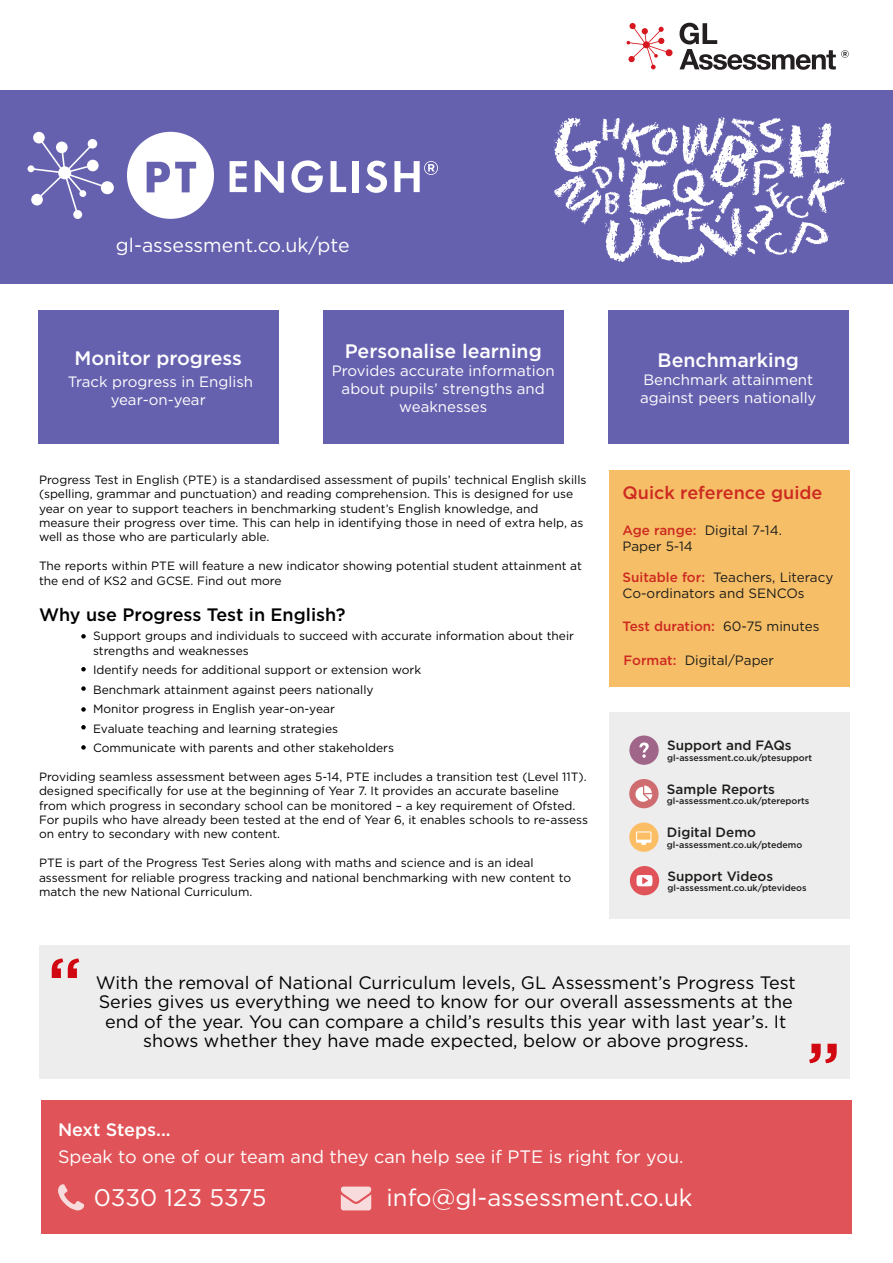
<style>
.page{position:relative;width:893px;height:1263px;background:#fff}
.page>*{position:absolute;margin:0;border:0;box-sizing:border-box;transform-origin:0 0}
.t1{font:69px "Gotham";color:#d10811}
.t2{font:24px "Gotham";color:#fff}
.t3{font:19.5px "Gotham";color:#fff}
.t4{font:19.5px "Gotham";color:#fff}
.t5{font:18px/19.5px "Gotham";color:#000;text-align:center}
.t6{font:18px "Gotham";color:#fff}
.t7{font:18px "Gotham";color:#000}
.t8{font:18px "Gotham";color:#cd2a21}
.t9{font:18px "Gotham";color:#fff}
.t10{font:15px/18px "Gotham";color:#fff;text-align:center}
.t11{font:13.5px/16.2px "Gotham";color:#1d1d1b}
.t12{font:13.5px "Gotham";color:#1d1d1b}
.t13{font:13.5px "Gotham";color:#cd2a21}
.t14{font:12px/14.4px "Gotham";color:#000}
.t15{font:9px "Gotham";color:#1d1d1b}
.s1{color:#cd2a21}
.s2{color:#1d1d1b}
</style>
<div class="page">
<div style="left:0;top:90px;width:893px;height:194px;background:#6661af"></div>
<div style="left:665px;top:49px;width:8px;height:7px;background:#d7171f;border-radius:50%"></div>
<div style="left:629px;top:23px;width:7px;height:6px;background:#d7171f;border-radius:50%"></div>
<svg style="left:626px;top:26px;width:42px;height:43px"></svg>
<svg style="left:680px;top:23px;width:169px;height:47px"></svg>
<div style="left:39px;top:310px;width:240px;height:134px;background:#6661af"></div>
<div style="left:609px;top:310px;width:240px;height:134px;background:#6661af"></div>
<div style="left:324px;top:310px;width:240px;height:134px;background:#6661af"></div>
<div style="left:609px;top:471px;width:240px;height:216px;background:#f6bf67"></div>
<div style="left:39px;top:945px;width:810px;height:134px;background:#ededed"></div>
<div style="left:41px;top:1100px;width:810px;height:133px;background:#e05459"></div>
<svg style="left:341px;top:1186px;width:30px;height:24px"></svg>
<svg style="left:58px;top:1184px;width:26px;height:26px"></svg>
<div style="left:609px;top:712px;width:240px;height:206px;background:#ededed"></div>
<div style="left:629px;top:735px;width:30px;height:30px;background:#a06689;border-radius:50%"></div>
<div style="left:630px;top:866px;width:29px;height:29px;background:#e05459;border-radius:50%"></div>
<svg style="left:639px;top:742px;width:10px;height:16px"></svg>
<svg style="left:554px;top:116px;width:291px;height:148px"></svg>
<svg style="left:81px;top:634px;width:5px;height:5px"></svg>
<svg style="left:81px;top:667px;width:5px;height:4px"></svg>
<svg style="left:81px;top:686px;width:5px;height:5px"></svg>
<svg style="left:81px;top:707px;width:5px;height:5px"></svg>
<svg style="left:81px;top:725px;width:5px;height:4px"></svg>
<svg style="left:81px;top:745px;width:5px;height:5px"></svg>
<div style="left:629px;top:779px;width:29px;height:29px;background:#cf6c6f;border-radius:50%"></div>
<div style="left:629px;top:822px;width:29px;height:30px;background:#fcbe64;border-radius:50%"></div>
<svg style="left:635px;top:785px;width:17px;height:17px"></svg>
<svg style="left:636px;top:831px;width:15px;height:14px"></svg>
<svg style="left:636px;top:875px;width:16px;height:11px"></svg>
<svg style="left:127px;top:132px;width:87px;height:87px"></svg>
<svg style="left:230px;top:161px;width:17px;height:31px"></svg>
<svg style="left:255px;top:160px;width:29px;height:33px"></svg>
<svg style="left:291px;top:160px;width:32px;height:33px"></svg>
<svg style="left:331px;top:161px;width:15px;height:31px"></svg>
<div style="left:352px;top:161px;width:6px;height:31px;background:#fff"></div>
<svg style="left:366px;top:161px;width:21px;height:32px"></svg>
<div style="left:101px;top:181px;width:13px;height:13px;background:#fff;border-radius:50%"></div>
<div style="left:28px;top:165px;width:7px;height:7px;background:#fff;border-radius:50%"></div>
<div style="left:33px;top:132px;width:12px;height:12px;background:#fff;border-radius:50%"></div>
<div style="left:73px;top:210px;width:9px;height:9px;background:#fff;border-radius:50%"></div>
<svg style="left:31px;top:138px;width:75px;height:77px"></svg>
<svg style="left:394px;top:161px;width:44px;height:31px"></svg>
<h3 class="t4" style="left:116px;top:234px;width:235px">gl-assessment.co.uk/pte</h3>
<h3 class="t3" style="left:75px;top:347px;width:169px">Monitor progress</h3>
<p class="t10" style="left:68px;top:373px;width:187px">Track progress in English year-on-year</p>
<h3 class="t3" style="left:345px;top:340px;width:199px">Personalise learning</h3>
<p class="t10" style="left:332px;top:362px;width:225px">Provides accurate information about pupils’ strengths and weaknesses</p>
<p class="t14" style="left:39px;top:472px;width:549px">Progress Test in English (PTE) is a standardised assessment of pupils’ technical English skills (spelling, grammar and punctuation) and reading comprehension. This is designed for use year on year to support teachers in benchmarking student’s English knowledge, and measure their progress over time. This can help in identifying those in need of extra help, as well as those who are particularly able.</p>
<p class="t14" style="left:39px;top:558px;width:544px">The reports within PTE will feature a new indicator showing potential student attainment at the end of KS2 and GCSE. Find out more</p>
<h3 class="t7" style="left:39px;top:604px;width:308px">Why use Progress Test in English?</h3>
<p class="t14" style="left:93px;top:628px;width:483px">Support groups and individuals to succeed with accurate information about their strengths and weaknesses</p>
<p class="t14" style="left:93px;top:660px;width:330px;line-height:19.5px">Identify needs for additional support or extension work Benchmark attainment against peers nationally Monitor progress in English year-on-year<br>Evaluate teaching and learning strategies Communicate with parents and other stakeholders</p>
<p class="t14" style="left:39px;top:769px;width:551px">Providing seamless assessment between ages 5-14, PTE includes a transition test (Level 11T). designed specifically for use at the beginning of Year 7. It provides an accurate baseline from which progress in secondary school can be monitored – a key requirement of Ofsted.<br>For pupils who have already been tested at the end of Year 6, it enables schools to re-assess on entry to secondary with new content.</p>
<p class="t14" style="left:39px;top:855px;width:534px">PTE is part of the Progress Test Series along with maths and science and is an ideal assessment for reliable progress tracking and national benchmarking with new content to match the new National Curriculum.</p>
<h3 class="t3" style="left:658px;top:349px;width:143px">Benchmarking</h3>
<p class="t10" style="left:640px;top:370px;width:178px;text-align:left">Benchmark attainment against peers nationally</p>
<h3 class="t8" style="left:622px;top:482px;width:201px">Quick reference guide</h3>
<p class="t11" style="left:622px;top:521px;width:161px"><span class="s1">Age range:</span> Digital 7-14.<br>Paper 5-14</p>
<p class="t11" style="left:622px;top:569px;width:212px"><span class="s1">Suitable for:</span> Teachers, Literacy<br>Co-ordinators and SENCOs</p>
<p class="t13" style="left:622px;top:619px;width:198px">Test duration: <span class="s2">60-75 minutes</span></p>
<p class="t11" style="left:623px;top:651px;width:152px"><span class="s1">Format:</span> Digital/Paper</p>
<p class="t12" style="left:667px;top:738px;width:126px">Support and FAQs</p>
<p class="t15" style="left:667px;top:753px;width:147px">gl-assessment.co.uk/ptesupport</p>
<p class="t12" style="left:667px;top:781px;width:110px">Sample Reports</p>
<p class="t15" style="left:667px;top:796px;width:144px">gl-assessment.co.uk/ptereports</p>
<p class="t12" style="left:667px;top:825px;width:91px">Digital Demo</p>
<p class="t15" style="left:667px;top:840px;width:137px">gl-assessment.co.uk/ptedemo</p>
<p class="t12" style="left:667px;top:868px;width:107px">Support Videos</p>
<p class="t15" style="left:667px;top:883px;width:141px">gl-assessment.co.uk/ptevideos</p>
<h1 class="t1" style="left:47px;top:943px;width:36px">“</h1>
<p class="t5" style="left:96px;top:972px;width:701px">With the removal of National Curriculum levels, GL Assessment’s Progress Test Series gives us everything we need to know for our overall assessments at the end of the year. You can compare a child’s results this year with last year’s. It shows whether they have made expected, below or above progress.</p>
<h1 class="t1" style="left:806px;top:1028px;width:36px">”</h1>
<h3 class="t9" style="left:58px;top:1119px;width:114px">Next Steps...</h3>
<h3 class="t6" style="left:58px;top:1146px;width:627px">Speak to one of our team and they can help see if PTE is right for you.</h3>
<h2 class="t2" style="left:94px;top:1184px;width:174px">0330 123 5375</h2>
<h2 class="t2" style="left:387px;top:1184px;width:307px">info@gl-assessment.co.uk</h2>
</div>
